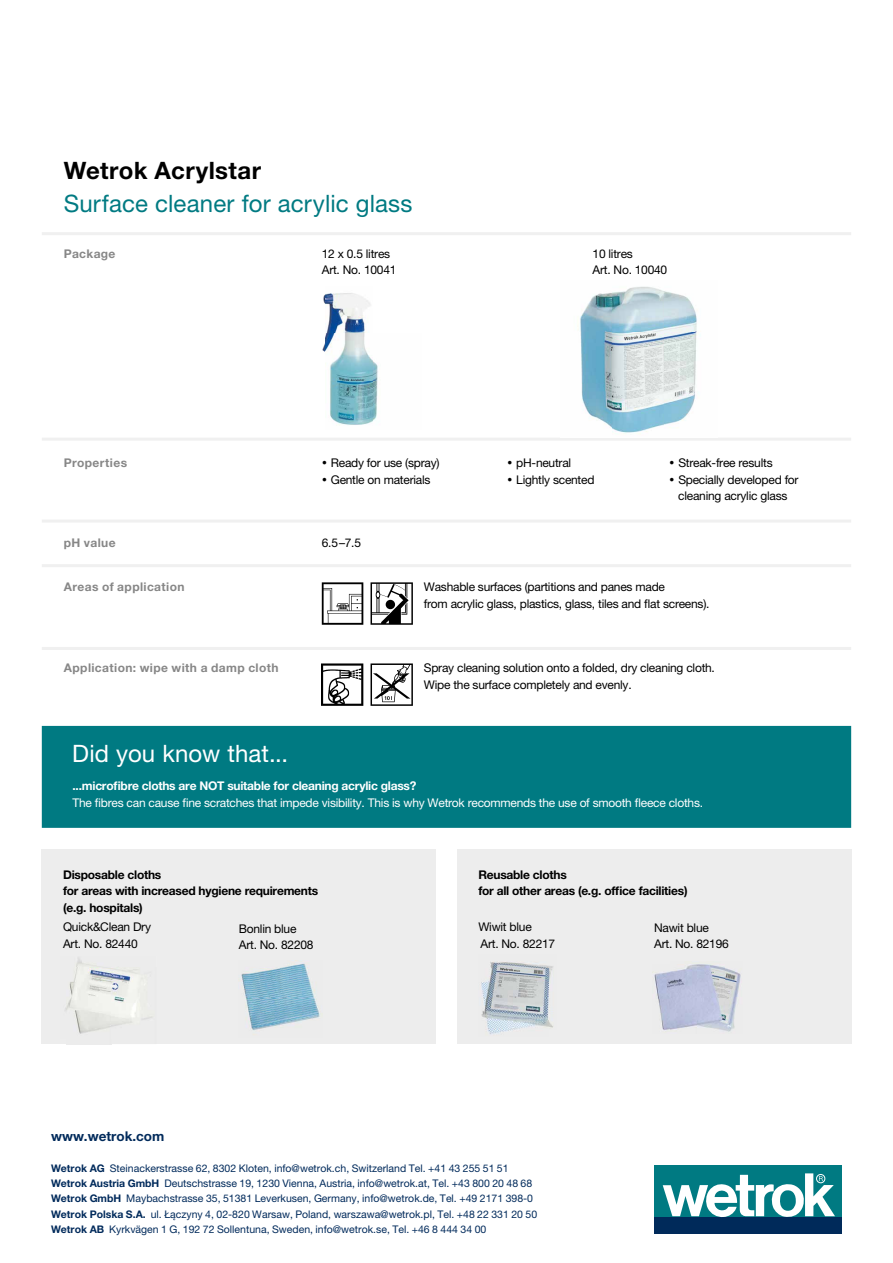
<style>
.page{position:relative;width:893px;height:1263px;background:#fff}
.page>*{position:absolute;margin:0;border:0;box-sizing:border-box;transform-origin:0 0}
.t1{font:24px "Helvetica Neue LT Pro";letter-spacing:.005em;color:#007a82}
.t2{font:24px "Helvetica Neue LT Pro";letter-spacing:.005em;color:#fff}
.t3{font:700 24px "Helvetica Neue LT Pro";letter-spacing:.02em;color:#000}
.t4{font:700 13.5px "Helvetica Neue LT Pro";color:#002a5b}
.t5{font:12px/16.5px "Helvetica Neue LT Pro";letter-spacing:-.02em;color:#000}
.t6{font:700 12px/16.5px "Helvetica Neue LT Pro";letter-spacing:-.02em;color:#000}
.t7{font:12px "Helvetica Neue LT Pro";letter-spacing:-.02em;color:#fff}
.t8{font:700 12px "Helvetica Neue LT Pro";letter-spacing:.035em;color:#878787}
.t9{font:700 12px "Helvetica Neue LT Pro";letter-spacing:-.02em;color:#fff}
.t10{font:10.5px/15.5px "Helvetica Neue LT Pro";color:#002a5b}
.s1{font-weight:700}
</style>
<div class="page">
<hr style="left:42px;top:438px;width:809px;height:3px;background:#f0f0f0">
<hr style="left:42px;top:232px;width:809px;height:3px;background:#f0f0f0">
<hr style="left:42px;top:519px;width:809px;height:3px;background:#f0f0f0">
<hr style="left:42px;top:564px;width:809px;height:3px;background:#f0f0f0">
<hr style="left:42px;top:647px;width:809px;height:3px;background:#f0f0f0">
<img style="left:322px;top:293px;width:56px;height:132px">
<div style="left:42px;top:726px;width:809px;height:102px;background:#007a82;border:2px solid #007a82"></div>
<div style="left:42px;top:849px;width:394px;height:195px;background:#ededed"></div>
<div style="left:457px;top:849px;width:394px;height:195px;background:#ededed"></div>
<div style="left:655px;top:1216px;width:187px;height:17px;background:#002a5a"></div>
<div style="left:655px;top:1165px;width:187px;height:51px;background:#007a82"></div>
<svg style="left:663px;top:1173px;width:172px;height:45px"></svg>
<img style="left:578px;top:286px;width:119px;height:148px">
<svg style="left:371px;top:582px;width:42px;height:43px"></svg>
<svg style="left:322px;top:582px;width:41px;height:43px"></svg>
<svg style="left:321px;top:663px;width:42px;height:43px"></svg>
<svg style="left:371px;top:663px;width:42px;height:43px"></svg>
<img style="left:488px;top:1029px;width:25px;height:5px">
<img style="left:490px;top:962px;width:27px;height:6px">
<img style="left:517px;top:963px;width:36px;height:29px">
<img style="left:548px;top:992px;width:5px;height:36px">
<img style="left:481px;top:968px;width:67px;height:61px">
<img style="left:724px;top:967px;width:17px;height:30px">
<img style="left:724px;top:997px;width:13px;height:35px">
<img style="left:652px;top:964px;width:72px;height:35px">
<img style="left:658px;top:999px;width:12px;height:31px">
<img style="left:670px;top:999px;width:54px;height:32px">
<img style="left:241px;top:960px;width:79px;height:75px">
<img style="left:66px;top:1003px;width:45px;height:31px">
<img style="left:68px;top:968px;width:77px;height:35px">
<img style="left:111px;top:1003px;width:42px;height:24px">
<h1 class="t3" style="left:64px;top:155px;width:199px">Wetrok Acrylstar</h1>
<h1 class="t1" style="left:64px;top:189px;width:350px">Surface cleaner for acrylic glass</h1>
<p class="t8" style="left:64px;top:246px;width:53px">Package</p>
<p class="t5" style="left:322px;top:245px;width:76px">12 x 0.5 litres<br>Art. No. 10041</p>
<p class="t5" style="left:593px;top:245px;width:76px">10 litres<br>Art. No. 10040</p>
<p class="t8" style="left:64px;top:455px;width:65px">Properties</p>
<p class="t5" style="left:322px;top:455px;width:119px">• Ready for use (spray)</p>
<p class="t5" style="left:322px;top:471px;width:110px">• Gentle on materials</p>
<p class="t5" style="left:507px;top:455px;width:65px">• pH-neutral</p>
<p class="t5" style="left:507px;top:471px;width:89px">• Lightly scented</p>
<p class="t5" style="left:669px;top:455px;width:105px">• Streak-free results</p>
<p class="t5" style="left:669px;top:471px;width:131px;text-align:center">• Specially developed for cleaning acrylic glass</p>
<p class="t8" style="left:64px;top:535px;width:53px">pH value</p>
<p class="t5" style="left:322px;top:534px;width:41px">6.5 –7.5</p>
<p class="t8" style="left:64px;top:579px;width:122px">Areas of application</p>
<p class="t5" style="left:424px;top:579px;width:287px">Washable surfaces (partitions and panes made<br>from acrylic glass, plastics, glass, tiles and flat screens).</p>
<p class="t8" style="left:64px;top:660px;width:216px">Application: wipe with a damp cloth</p>
<p class="t5" style="left:424px;top:659px;width:293px">Spray cleaning solution onto a folded, dry cleaning cloth.<br>Wipe the surface completely and evenly.</p>
<h1 class="t2" style="left:72px;top:739px;width:217px">Did you know that...</h1>
<p class="t9" style="left:73px;top:778px;width:345px">...microfibre cloths are NOT suitable for cleaning acrylic glass?</p>
<p class="t7" style="left:73px;top:795px;width:632px">The fibres can cause fine scratches that impede visibility. This is why Wetrok recommends the use of smooth fleece cloths.</p>
<p class="t6" style="left:63px;top:866px;width:257px">Disposable cloths<br>for areas with increased hygiene requirements (e.g. hospitals)</p>
<p class="t5" style="left:63px;top:919px;width:89px">Quick&amp;Clean Dry<br>Art. No. 82440</p>
<p class="t6" style="left:478px;top:866px;width:211px">Reusable cloths<br>for all other areas (e.g. office facilities)</p>
<p class="t5" style="left:478px;top:919px;width:78px">Wiwit blue<br>Art. No. 82217</p>
<p class="t5" style="left:239px;top:920px;width:76px">Bonlin blue<br>Art. No. 82208</p>
<p class="t5" style="left:654px;top:919px;width:76px">Nawit blue<br>Art. No. 82196</p>
<p class="t4" style="left:51px;top:1128px;width:115px">www.wetrok.com</p>
<p class="t10" style="left:51px;top:1160px;width:488px"><span class="s1">Wetrok AG</span> Steinackerstrasse 62, 8302 Kloten, info@wetrok.ch, Switzerland Tel. +41 43 255 51 51<br><span class="s1">Wetrok Austria GmbH</span> Deutschstrasse 19, 1230 Vienna, Austria, info@wetrok.at, Tel. +43 800 20 48 68<br><span class="s1">Wetrok GmbH</span> Maybachstrasse 35, 51381 Leverkusen, Germany, info@wetrok.de, Tel. +49 2171 398-0<br><span class="s1">Wetrok Polska S.A.</span> ul. Łączyny 4, 02-820 Warsaw, Poland, warszawa@wetrok.pl, Tel. +48 22 331 20 50<br><span class="s1">Wetrok AB</span> Kyrkvägen 1 G, 192 72 Sollentuna, Sweden, info@wetrok.se, Tel. +46 8 444 34 00</p>
</div>
